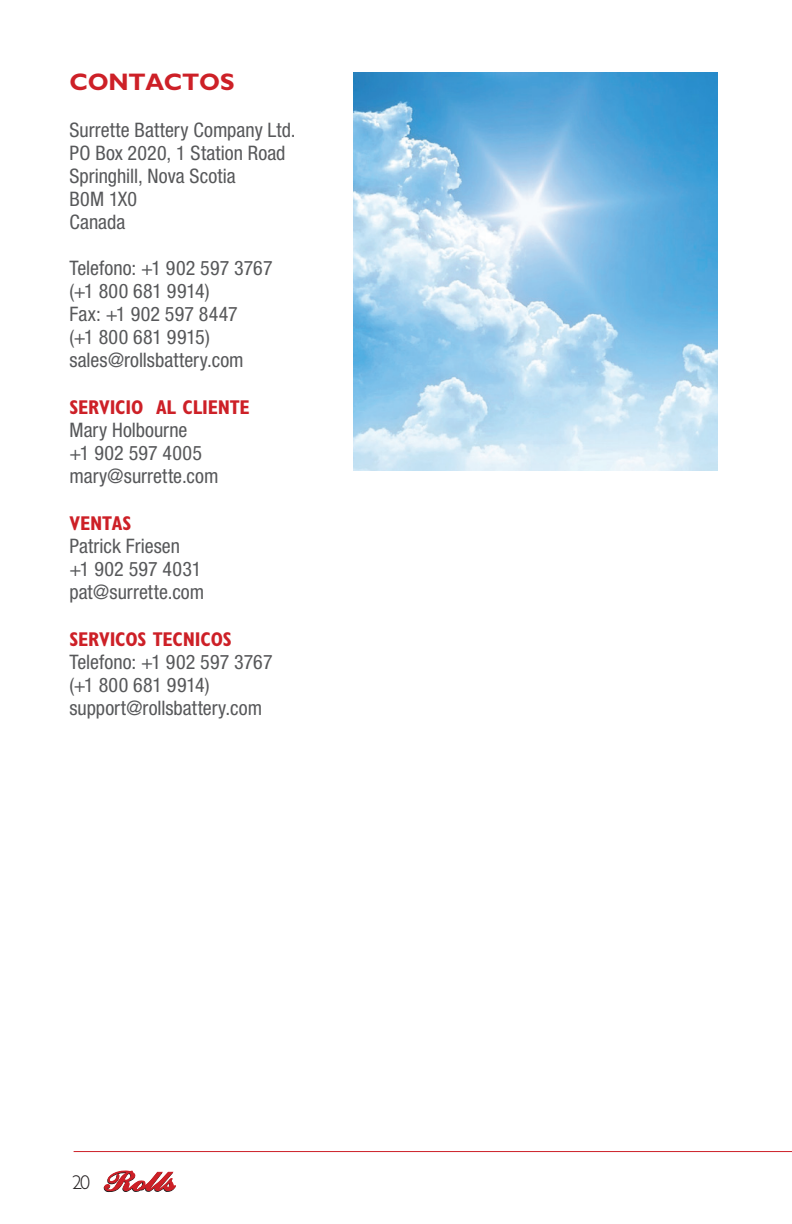
<style>
.page{position:relative;width:792px;height:1224px;background:#fff}
.page>*{position:absolute;margin:0;border:0;box-sizing:border-box;transform-origin:0 0}
.t1{font:700 24px "Gill Sans";color:#cd2027}
.t2{font:condensed 20px/23px "Helvetica Neue LT Std";letter-spacing:.005em;color:#57585a}
.t3{font:700 condensed 20px "Gill Sans Std";letter-spacing:-.01em;color:#cd2027}
.t4{font:300 20px "Gill Sans";color:#231f20}
</style>
<div class="page">
<img style="left:354px;top:72px;width:363px;height:399px">
<hr style="left:74px;top:1151px;width:718px;height:1px;background:#cd2027">
<svg style="left:103px;top:1171px;width:73px;height:21px"></svg>
<p class="t1" style="left:69px;top:68px;width:38px">CONTACTOS</p>
<p class="t2" style="left:69px;top:118px;width:228px">Surrette Battery Company Ltd.<br>PO Box 2020, 1 Station Road<br>Springhill, Nova Scotia<br>B0M 1X0<br>Canada</p>
<p class="t2" style="left:69px;top:256px;width:205px">Telefono: +1 902 597 3767 (+1 800 681 9914)<br>Fax: +1 902 597 8447<br>(+1 800 681 9915) sales@rollsbattery.com</p>
<p class="t3" style="left:69px;top:395px;width:182px">SERVICIO AL CLIENTE</p>
<p class="t2" style="left:69px;top:418px;width:151px">Mary Holbourne<br>+1 902 597 4005 mary@surrette.com</p>
<p class="t3" style="left:69px;top:511px;width:63px">VENTAS</p>
<p class="t2" style="left:69px;top:534px;width:136px">Patrick Friesen +1 902 597 4031 pat@surrette.com</p>
<p class="t3" style="left:69px;top:627px;width:164px">SERVICOS TECNICOS</p>
<p class="t2" style="left:69px;top:650px;width:205px">Telefono: +1 902 597 3767 (+1 800 681 9914) support@rollsbattery.com</p>
<p class="t4" style="left:72px;top:1171px;width:19px">20</p>
</div>
